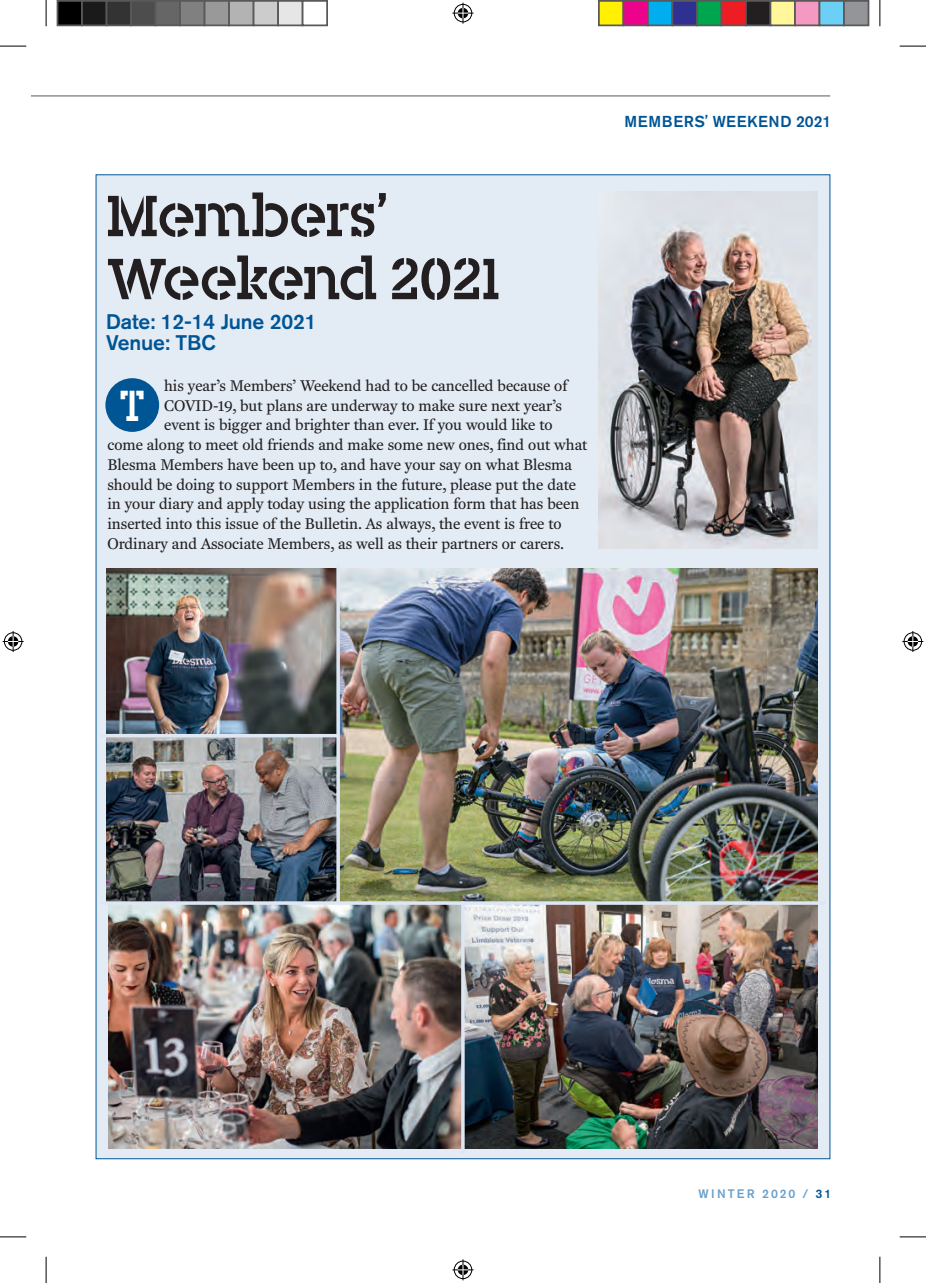
<style>
.page{position:relative;width:926px;height:1283px;background:#fff}
.page>*{position:absolute;margin:0;border:0;box-sizing:border-box;transform-origin:0 0}
.t1{font:56px/63px "Blesma";color:#231f20}
.t2{font:42px "Blesma";color:#fff}
.t3{font:500 21px/21px "Akzidenz Grotesk BQ";letter-spacing:-.01em;color:#005595}
.t4{font:15.75px "Fenway";color:#231f20}
.t5{font:500 15.75px "Akzidenz Grotesk BQ";letter-spacing:.04em;color:#005595}
.t6{font:500 12.25px "Akzidenz Grotesk Std";letter-spacing:.165em;color:#69a1cd}
.s1{font-family:"Blesma";font-weight:400}
.s2{color:#005595}
</style>
<div class="page">
<svg style="left:31px;top:96px;width:15px;height:1px"></svg>
<hr style="left:46px;top:96px;width:784px;height:1px;background:#57585a">
<div style="left:96px;top:174px;width:734px;height:985px;background:#e3ecf5"></div>
<div style="left:105px;top:378px;width:54px;height:54px;background:#005595;border-radius:50%"></div>
<img style="left:106px;top:568px;width:711px;height:333px">
<img style="left:108px;top:905px;width:709px;height:244px">
<img style="left:598px;top:192px;width:219px;height:357px">
<hr style="left:461px;top:901px;width:3px;height:252px;background:#dde7f3">
<svg style="left:336px;top:568px;width:4px;height:333px"></svg>
<svg style="left:106px;top:901px;width:712px;height:4px"></svg>
<hr style="left:101px;top:734px;width:237px;height:3px;background:#dde7f3">
<svg style="left:0;top:46px;width:26px;height:1px"></svg>
<svg style="left:899px;top:46px;width:27px;height:1px"></svg>
<svg style="left:0;top:1236px;width:26px;height:1px"></svg>
<svg style="left:899px;top:1236px;width:27px;height:1px"></svg>
<svg style="left:46px;top:0;width:1px;height:26px"></svg>
<svg style="left:46px;top:1256px;width:1px;height:27px"></svg>
<svg style="left:879px;top:0;width:1px;height:26px"></svg>
<svg style="left:879px;top:1256px;width:1px;height:27px"></svg>
<svg style="left:452px;top:3px;width:21px;height:21px"></svg>
<svg style="left:452px;top:1259px;width:21px;height:21px"></svg>
<svg style="left:3px;top:631px;width:21px;height:21px"></svg>
<svg style="left:902px;top:631px;width:21px;height:21px"></svg>
<div style="left:57px;top:1px;width:25px;height:24px;background:#000"></div>
<div style="left:57px;top:0;width:26px;height:26px;border:2px solid #595959"></div>
<div style="left:82px;top:1px;width:24px;height:24px;background:#1a1a1a"></div>
<div style="left:81px;top:0;width:26px;height:26px;border:2px solid #595959"></div>
<div style="left:106px;top:1px;width:25px;height:24px;background:#333"></div>
<div style="left:106px;top:0;width:26px;height:26px;border:2px solid #595959"></div>
<div style="left:131px;top:1px;width:24px;height:24px;background:#4d4d4d"></div>
<div style="left:130px;top:0;width:26px;height:26px;border:2px solid #595959"></div>
<div style="left:155px;top:1px;width:25px;height:24px;background:#666"></div>
<div style="left:155px;top:0;width:26px;height:26px;border:2px solid #595959"></div>
<div style="left:180px;top:1px;width:24px;height:24px;background:#808080"></div>
<div style="left:179px;top:0;width:26px;height:26px;border:2px solid #595959"></div>
<div style="left:204px;top:1px;width:25px;height:24px;background:#999"></div>
<div style="left:204px;top:0;width:26px;height:26px;border:2px solid #595959"></div>
<div style="left:229px;top:1px;width:24px;height:24px;background:#b3b3b3"></div>
<div style="left:228px;top:0;width:26px;height:26px;border:2px solid #595959"></div>
<div style="left:253px;top:1px;width:25px;height:24px;background:#ccc"></div>
<div style="left:253px;top:0;width:26px;height:26px;border:2px solid #595959"></div>
<div style="left:278px;top:1px;width:24px;height:24px;background:#e6e6e6"></div>
<div style="left:277px;top:0;width:26px;height:26px;border:2px solid #595959"></div>
<div style="left:302px;top:0;width:26px;height:26px;border:2px solid #595959"></div>
<div style="left:599px;top:1px;width:24px;height:24px;background:#fff101"></div>
<div style="left:598px;top:0;width:26px;height:26px;border:2px solid #595959"></div>
<div style="left:623px;top:1px;width:25px;height:24px;background:#ed028c"></div>
<div style="left:622px;top:0;width:26px;height:26px;border:2px solid #595959"></div>
<div style="left:648px;top:1px;width:24px;height:24px;background:#00aeef"></div>
<div style="left:647px;top:0;width:26px;height:26px;border:2px solid #595959"></div>
<div style="left:672px;top:1px;width:25px;height:24px;background:#2e3092"></div>
<div style="left:671px;top:0;width:26px;height:26px;border:2px solid #595959"></div>
<div style="left:697px;top:1px;width:24px;height:24px;background:#00a54f"></div>
<div style="left:696px;top:0;width:26px;height:26px;border:2px solid #595959"></div>
<div style="left:721px;top:1px;width:25px;height:24px;background:#ee1d23"></div>
<div style="left:720px;top:0;width:26px;height:26px;border:2px solid #595959"></div>
<div style="left:746px;top:1px;width:24px;height:24px;background:#231f20"></div>
<div style="left:745px;top:0;width:26px;height:26px;border:2px solid #595959"></div>
<div style="left:770px;top:1px;width:25px;height:24px;background:#fff79a"></div>
<div style="left:769px;top:0;width:26px;height:26px;border:2px solid #595959"></div>
<div style="left:795px;top:1px;width:24px;height:24px;background:#f499c2"></div>
<div style="left:794px;top:0;width:26px;height:26px;border:2px solid #595959"></div>
<div style="left:819px;top:1px;width:25px;height:24px;background:#6bcff6"></div>
<div style="left:818px;top:0;width:26px;height:26px;border:2px solid #595959"></div>
<div style="left:844px;top:1px;width:24px;height:24px;background:#939598"></div>
<div style="left:843px;top:0;width:26px;height:26px;border:2px solid #595959"></div>
<h1 class="t1" style="left:106px;top:184px;width:395px">Members’<br>Weekend 2021</h1>
<h3 class="t3" style="left:106px;top:311px;width:212px">Date: 12-14 June 2021<br>Venue: TBC</h3>
<p class="t4" style="left:164px;top:376px;width:405px">his year’s Members’ Weekend had to be cancelled because of</p>
<p class="t4" style="left:164px;top:396px;width:399px">COVID-19, but plans are underway to make sure next year’s</p>
<p class="t4" style="left:164px;top:415px;width:390px">event is bigger and brighter than ever. If you would like to</p>
<p class="t4" style="left:107px;top:435px;width:481px">come along to meet old friends and make some new ones, find out what</p>
<p class="t4" style="left:107px;top:455px;width:466px">Blesma Members have been up to, and have your say on what Blesma</p>
<p class="t4" style="left:107px;top:474px;width:470px">should be doing to support Members in the future, please put the date</p>
<p class="t4" style="left:107px;top:494px;width:473px">in your diary and apply today using the application form that has been</p>
<p class="t4" style="left:107px;top:514px;width:455px">inserted into this issue of the Bulletin. As always, the event is free to</p>
<p class="t4" style="left:107px;top:534px;width:458px">Ordinary and Associate Members, as well as their partners or carers.</p>
<h2 class="t2" style="left:119px;top:380px;width:27px">T</h2>
<p class="t5" style="left:624px;top:112px;width:208px">MEMBERS<span class="s1">’</span> WEEKEND 2021</p>
<p class="t6" style="left:698px;top:1186px;width:134px">WINTER 2020 / <span class="s2">31</span></p>
</div>
